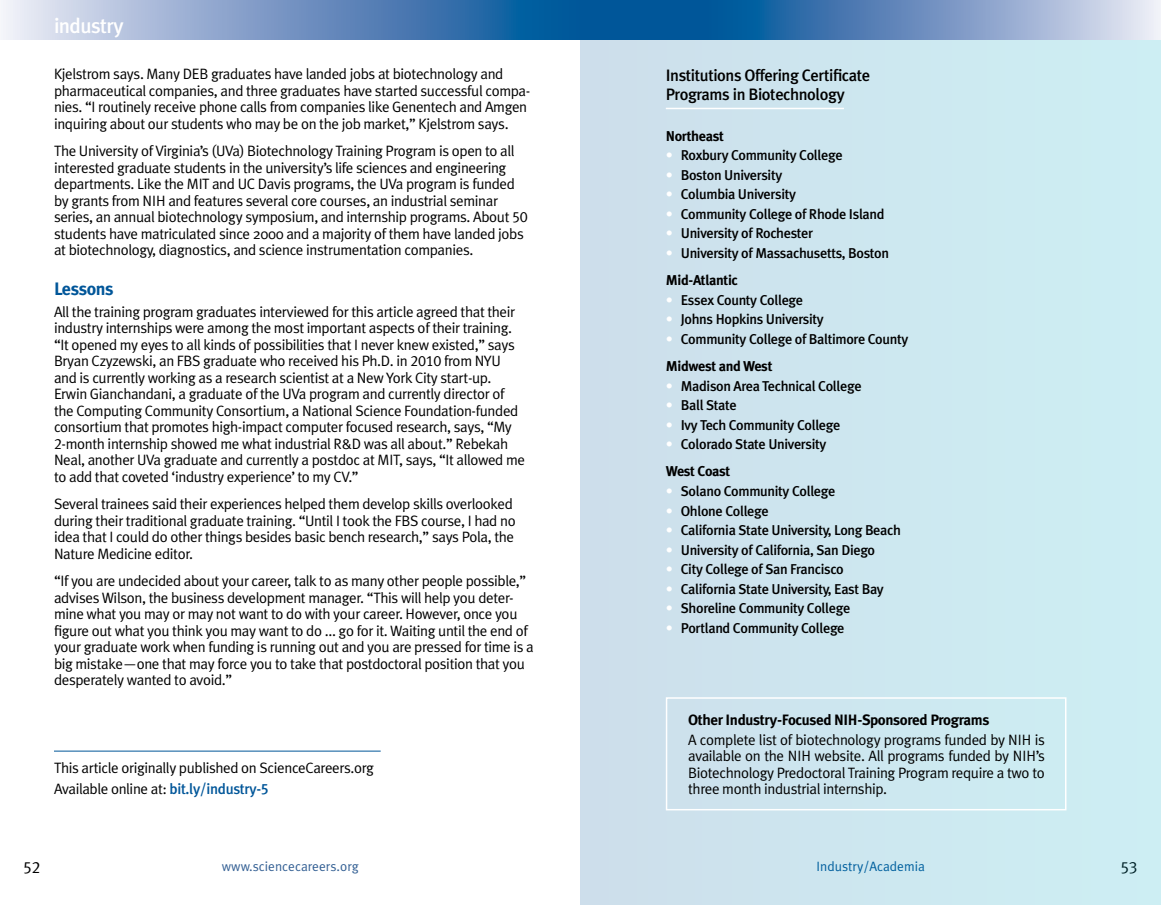
<style>
.page{position:relative;width:1161px;height:905px;background:#fff}
.page>*{position:absolute;margin:0;border:0;box-sizing:border-box;transform-origin:0 0}
.t1{font:500 21px "Meta Plus";letter-spacing:-.03em;color:#fff}
.t2{font:700 18px "Meta Plus";letter-spacing:-.025em;color:#005699}
.t3{font:500 16.5px/19.8px "Meta Plus";letter-spacing:-.025em;color:#000}
.t4{font:16.5px "Meta Plus Normal Caps";color:#000}
.t5{font:15px/16.5px "Meta Plus Normal";letter-spacing:-.025em;color:#000}
.t6{font:700 15px "Meta Plus";letter-spacing:-.025em;color:#000}
.t7{font:500 14.25px/27.3px "Meta Plus";letter-spacing:-.025em;color:#000}
.t8{font:700 14.25px "Meta Plus";letter-spacing:-.025em;color:#000}
.t9{font:13.5px "Meta Plus Normal";color:#346094}
.t10{font:13.5px "Meta Plus Normal";color:#005699}
.s1{font-family:"Meta Plus Normal Caps"}
.s2{font-family:"Meta Plus";font-weight:500;color:#005699}
.s3{font-family:"Meta Plus Medium Caps";color:#005699}
.s4{color:#fff}
.s5{font-weight:700}
</style>
<div class="page">
<hr style="left:54px;top:750px;width:327px;height:1px;background:#005699">
<svg style="left:1px;top:0;width:579px;height:40px;background:#7398c4"></svg>
<div style="left:580px;top:40px;width:581px;height:864px;background:#cde7f0"></div>
<svg style="left:580px;top:0;width:581px;height:40px;background:#5989ba"></svg>
<div style="left:666px;top:697px;width:400px;height:113px;border:2px solid #fff"></div>
<hr style="left:666px;top:108px;width:178px;height:1px;background:#fff">
<h1 class="t1" style="left:54px;top:13px;width:71px">industry</h1>
<p class="t5" style="left:54px;top:66px;width:478px">Kjelstrom says. Many DEB graduates have landed jobs at biotechnology and pharmaceutical companies, and three graduates have started successful compa&shy;nies. “I routinely receive phone calls from companies like Genentech and Amgen inquiring about our students who may be on the job market,” Kjelstrom says.</p>
<p class="t5" style="left:54px;top:143px;width:475px">The University of Virginia’s (UVa) Biotechnology Training Program is open to all interested graduate students in the university’s life sciences and engineering departments. Like the MIT and UC Davis programs, the UVa program is funded by grants from NIH and features several core courses, an industrial seminar series, an annual biotechnology symposium, and internship programs. About <span class="s1">50 </span>students have matriculated since 2000 and a majority of them have landed jobs at biotechnology, diagnostics, and science instrumentation companies.</p>
<p class="t2" style="left:54px;top:278px;width:61px">Lessons</p>
<p class="t5" style="left:54px;top:303px;width:473px">All the training program graduates interviewed for this article agreed that their industry internships were among the most important aspects of their training. “It opened my eyes to all kinds of possibilities that I never knew existed,” says Bryan Czyzewski, an FBS graduate who received his Ph.D. in <span class="s1">2010</span> from NYU and is currently working as a research scientist at a New York City start-up.<br>Erwin Gianchandani, a graduate of the UVa program and currently director of the Computing Community Consortium, a National Science Foundation-funded consortium that promotes high-impact computer focused research, says, “My <span class="s1">2</span>-month internship showed me what industrial R&amp;D was all about.” Rebekah Neal, another UVa graduate and currently a postdoc at MIT, says, “It allowed me to add that coveted ‘industry experience’ to my CV.”</p>
<p class="t5" style="left:54px;top:495px;width:463px">Several trainees said their experiences helped them develop skills overlooked during their traditional graduate training. “Until I took the FBS course, I had no idea that I could do other things besides basic bench research,” says Pola, the Nature Medicine editor.</p>
<p class="t5" style="left:54px;top:572px;width:481px">“If you are undecided about your career, talk to as many other people possible,” advises Wilson, the business development manager. “This will help you deter&shy;mine what you may or may not want to do with your career. However, once you figure out what you think you may want to do ... go for it. Waiting until the end of your graduate work when funding is running out and you are pressed for time is a big mistake—one that may force you to take that postdoctoral position that you desperately wanted to avoid.”</p>
<p class="t5" style="left:54px;top:756px;width:322px;line-height:21px">This article originally published on ScienceCareers.org<br>Available online at: <span class="s2">bit.ly/industry-</span><span class="s3">5</span></p>
<p class="t3" style="left:666px;top:65px;width:206px">Institutions Offering Certificate<br>Programs in Biotechnology</p>
<p class="t8" style="left:666px;top:128px;width:60px">N ortheast</p>
<p class="t7" style="left:666px;top:142px;width:178px"><span class="s4">•</span> Roxbury Community College</p>
<p class="t7" style="left:666px;top:161px;width:118px"><span class="s4">•</span> Boston University</p>
<p class="t7" style="left:666px;top:181px;width:132px"><span class="s4">•</span> Columbia University</p>
<p class="t7" style="left:666px;top:200px;width:220px"><span class="s4">•</span> Community College of Rhode Island</p>
<p class="t7" style="left:666px;top:220px;width:149px"><span class="s4">•</span> University of Rochester</p>
<p class="t7" style="left:666px;top:239px;width:225px"><span class="s4">•</span> University of Massachusetts, Boston<br><span class="s5">Mid-Atlantic</span></p>
<p class="t7" style="left:666px;top:286px;width:139px"><span class="s4">•</span> Essex County College</p>
<p class="t7" style="left:666px;top:305px;width:159px"><span class="s4">•</span> Johns Hopkins University</p>
<p class="t7" style="left:666px;top:325px;width:244px"><span class="s4">•</span> Community College of Baltimore County<br><span class="s5">Midwest and West</span></p>
<p class="t7" style="left:666px;top:372px;width:197px"><span class="s4">•</span> Madison Area Technical College</p>
<p class="t7" style="left:666px;top:391px;width:72px"><span class="s4">•</span> Ball State</p>
<p class="t7" style="left:666px;top:411px;width:176px"><span class="s4">•</span> Ivy Tech Community College</p>
<p class="t7" style="left:666px;top:430px;width:162px"><span class="s4">•</span> Colorado State University<br><span class="s5">West Coast</span></p>
<p class="t7" style="left:666px;top:477px;width:171px"><span class="s4">•</span> Solano Community College</p>
<p class="t7" style="left:666px;top:497px;width:104px"><span class="s4">•</span> Ohlone College</p>
<p class="t7" style="left:666px;top:516px;width:237px"><span class="s4">•</span> California State University, Long Beach</p>
<p class="t7" style="left:666px;top:536px;width:211px"><span class="s4">•</span> University of California, San Diego</p>
<p class="t7" style="left:666px;top:555px;width:180px"><span class="s4">•</span> City College of San Francisco</p>
<p class="t7" style="left:666px;top:575px;width:220px"><span class="s4">•</span> California State University, East Bay</p>
<p class="t7" style="left:666px;top:594px;width:186px"><span class="s4">•</span> Shoreline Community College</p>
<p class="t7" style="left:666px;top:614px;width:180px"><span class="s4">•</span> Portland Community College</p>
<p class="t6" style="left:688px;top:711px;width:303px">Other Industry-Focused N IH-Sponsored Programs</p>
<p class="t5" style="left:688px;top:731px;width:358px;text-align:justify">A complete list of biotechnology programs funded by NIH is available on the NIH website. All programs funded by NIH’s Biotechnology Predoctoral Training Program require a two to three month industrial internship.</p>
<p class="t4" style="left:23px;top:857px;width:19px">52</p>
<p class="t9" style="left:222px;top:858px;width:138px">www.sciencecareers.org</p>
<p class="t10" style="left:817px;top:858px;width:110px">Industry/Academia</p>
<p class="t4" style="left:1120px;top:857px;width:19px">53</p>
</div>
